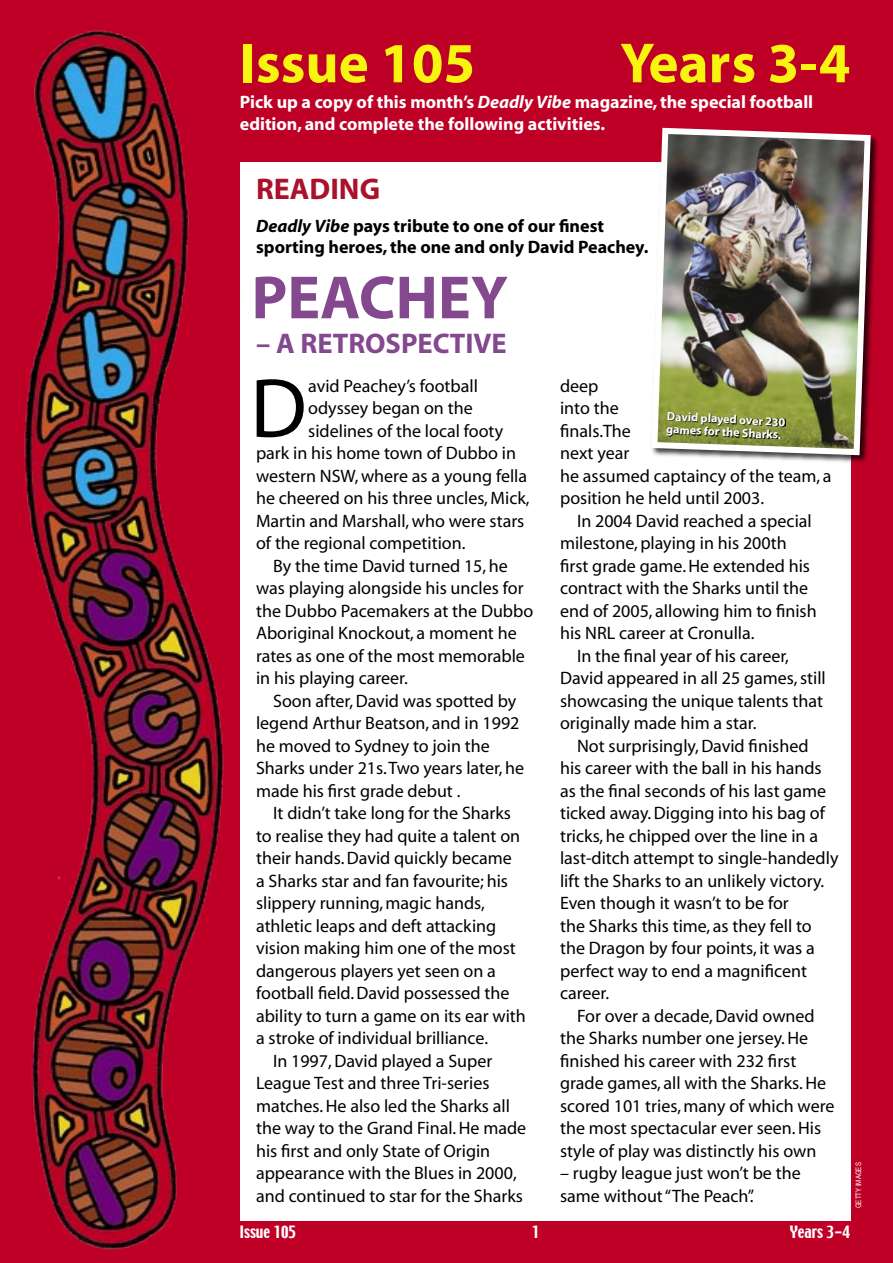
<style>
.page{position:relative;width:893px;height:1263px;background:#be0027}
.page>*{position:absolute;margin:0;border:0;box-sizing:border-box;transform-origin:0 0}
.t1{font:84.75px "Myriad";color:#000}
.t2{font:700 61.5px "Myriad";color:#83488e}
.t3{font:700 57px "Myriad";color:#f7f410}
.t4{font:700 30px "Myriad";color:#a9122a}
.t5{font:700 28.5px "Myriad";color:#83488e}
.t6{font:18px/22.5px "Myriad";color:#000}
.t7{font:700 18px/22.5px "Myriad";color:#fff}
.t8{font:700 18px/21px "Myriad";color:#000}
.t9{font:15px "Techno";color:#fff}
.t10{font:700 12px/12.8px "Myriad";color:#fff}
.t11{font:7.5px "Arial Narrow";color:#fff}
.s1{font-style:italic}
</style>
<div class="page">
<div style="left:240px;top:162px;width:610px;height:1058px;background:#fff"></div>
<img style="left:24px;top:30px;width:200px;height:1220px">
<div style="left:650px;top:127px;width:230px;height:338px;background:#000;opacity:.75"></div>
<img style="left:650px;top:127px;width:224px;height:331px">
<svg style="left:667px;top:413px;width:118px;height:26px;background:#656e2c"></svg>
<p class="t3" style="left:240px;top:34px;width:237px">Issue 105</p>
<p class="t3" style="left:620px;top:34px;width:232px">Years 3-4</p>
<p class="t7" style="left:240px;top:91px;width:575px">Pick up a copy of this month’s <span class="s1">Deadly Vibe</span> magazine, the special football edition, and complete the following activities.</p>
<p class="t4" style="left:256px;top:174px;width:126px">READING</p>
<p class="t8" style="left:256px;top:216px;width:394px"><span class="s1">Deadly Vibe</span> pays tribute to one of our finest sporting heroes, the one and only David Peachey.</p>
<p class="t2" style="left:252px;top:266px;width:258px">PEACHEY</p>
<p class="t5" style="left:256px;top:328px;width:252px">– A RETROSPECTIVE</p>
<p class="t1" style="left:250px;top:366px;width:58px">D</p>
<p class="t6" style="left:308px;top:375px;width:171px">avid Peachey’s football</p>
<p class="t6" style="left:308px;top:398px;width:166px">odyssey began on the</p>
<p class="t6" style="left:308px;top:420px;width:196px">sidelines of the local footy</p>
<p class="t6" style="left:256px;top:443px;width:261px">park in his home town of Dubbo in</p>
<p class="t6" style="left:256px;top:465px;width:273px">western NSW, where as a young fella</p>
<p class="t6" style="left:256px;top:488px;width:275px">he cheered on his three uncles, Mick,</p>
<p class="t6" style="left:256px;top:510px;width:270px">Martin and Marshall, who were stars</p>
<p class="t6" style="left:256px;top:533px;width:211px">of the regional competition.</p>
<p class="t6" style="left:256px;top:555px;width:279px;text-indent:17px">By the time David turned 15, he was playing alongside his uncles for the Dubbo Pacemakers at the Dubbo<br>Aboriginal Knockout, a moment he rates as one of the most memorable in his playing career.</p>
<p class="t6" style="left:256px;top:690px;width:270px;text-indent:17px">Soon after, David was spotted by legend Arthur Beatson, and in 1992 he moved to Sydney to join the<br>Sharks under 21s. Two years later, he made his first grade debut .</p>
<p class="t6" style="left:256px;top:803px;width:271px;text-indent:17px">It didn’t take long for the Sharks to realise they had quite a talent on their hands. David quickly became<br>a Sharks star and fan favourite; his slippery running, magic hands, athletic leaps and deft attacking vision making him one of the most dangerous players yet seen on a football field. David possessed the ability to turn a game on its ear with a stroke of individual brilliance.</p>
<p class="t6" style="left:256px;top:1050px;width:272px;text-indent:17px">In 1997, David played a Super League Test and three Tri-series matches. He also led the Sharks all the way to the Grand Final. He made his first and only State of Origin appearance with the Blues in 2000, and continued to star for the Sharks</p>
<p class="t6" style="left:560px;top:375px;width:273px">deep<br>into the<br>finals.The<br>next year<br>he assumed captaincy of the team, a position he held until 2003.</p>
<p class="t6" style="left:560px;top:510px;width:258px;text-indent:17px">In 2004 David reached a special milestone, playing in his 200th first grade game. He extended his contract with the Sharks until the end of 2005, allowing him to finish his NRL career at Cronulla.</p>
<p class="t6" style="left:560px;top:645px;width:267px;text-indent:17px">In the final year of his career,<br>David appeared in all 25 games, still showcasing the unique talents that originally made him a star.</p>
<p class="t6" style="left:560px;top:735px;width:280px;text-indent:17px">Not surprisingly, David finished<br>his career with the ball in his hands as the final seconds of his last game ticked away. Digging into his bag of tricks, he chipped over the line in a last-ditch attempt to single-handedly lift the Sharks to an unlikely victory.<br>Even though it wasn’t to be for<br>the Sharks this time, as they fell to the Dragon by four points, it was a perfect way to end a magnificent career.</p>
<p class="t6" style="left:560px;top:1005px;width:276px;text-indent:17px">For over a decade, David owned the Sharks number one jersey. He finished his career with 232 first grade games, all with the Sharks. He scored 101 tries, many of which were the most spectacular ever seen. His style of play was distinctly his own</p>
<p class="t6" style="left:560px;top:1163px;width:242px">– rugby league just won’t be the same without “The Peach”.</p>
<p class="t10" style="left:667px;top:410px;width:120px;rotate:3deg">David played over 230 games for the Sharks.</p>
<p class="t11" style="left:854px;top:1208px;width:48px;rotate:-90deg">GETTY IMAGES</p>
<p class="t9" style="left:239px;top:1221px;width:58px">Issue 105</p>
<p class="t9" style="left:532px;top:1221px;width:9px">1</p>
<p class="t9" style="left:790px;top:1221px;width:62px">Years 3-4</p>
</div>
